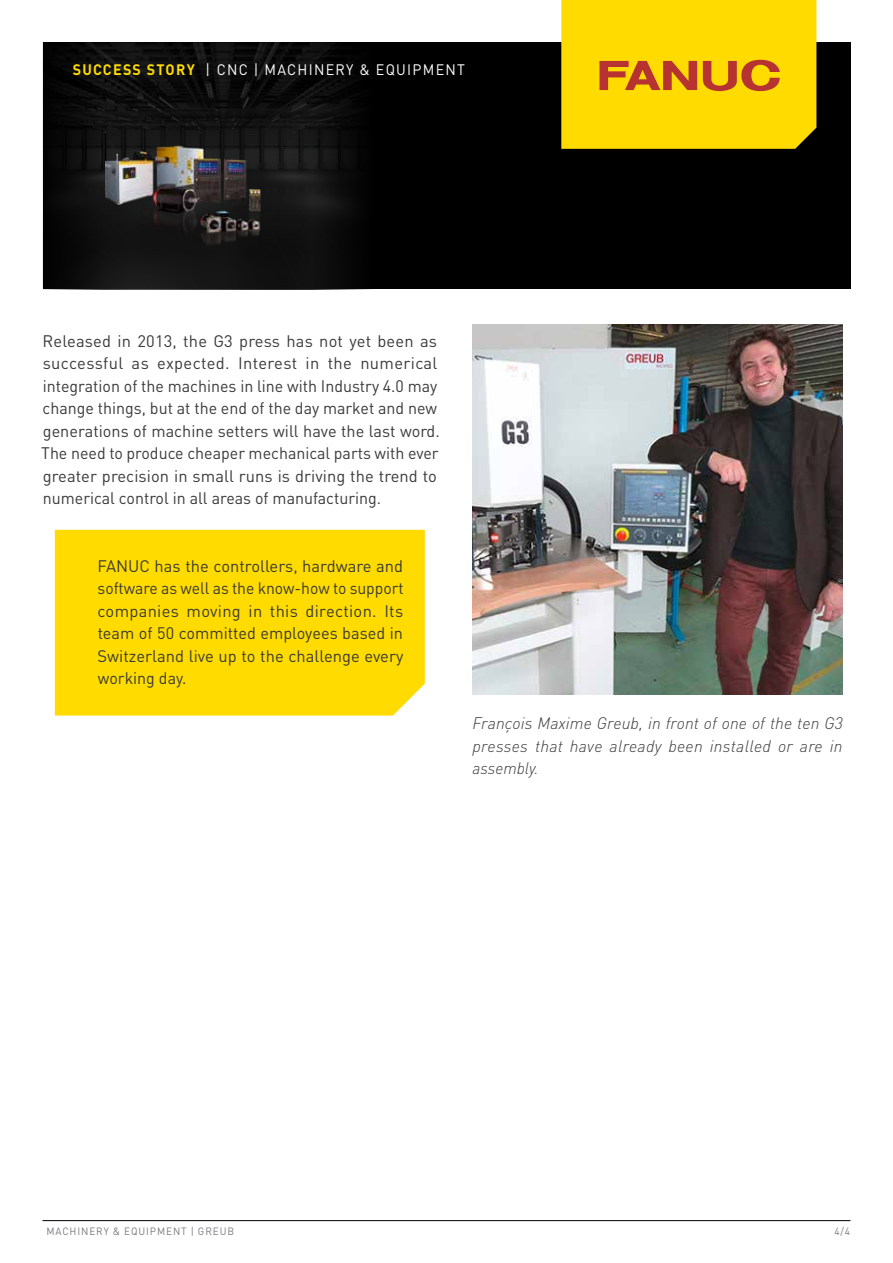
<style>
.page{position:relative;width:893px;height:1263px;background:#fff}
.page>*{position:absolute;margin:0;border:0;box-sizing:border-box;transform-origin:0 0}
.t1{font:16.5px/22.5px "DIN Pro";color:#393a39}
.t2{font:italic 300 16.5px/22.5px "DIN Pro";letter-spacing:.015em;color:#393a39;text-align:justify}
.t3{font:15px "DIN Pro";letter-spacing:.09em;color:#fff;scale:.95 1}
.t4{font:10.5px "DIN Pro";letter-spacing:.09em;color:#7b797e;scale:.95 1}
.s1{font-weight:700;color:#ffdb00}
</style>
<div class="page">
<svg style="left:43px;top:43px;width:807px;height:246px;background:#040404"></svg>
<hr style="left:43px;top:1220px;width:807px;height:1px;background:#000">
<svg style="left:561px;top:0;width:255px;height:149px;background:#f7cc04"></svg>
<img style="left:105px;top:131px;width:222px;height:133px">
<img style="left:472px;top:324px;width:370px;height:370px">
<div style="left:55px;top:530px;width:370px;height:186px;background:#ffdb00"></div>
<p class="t3" style="left:73px;top:60px;width:414px"><span class="s1">SUCCESS STORY</span> | CNC | MACHINERY &amp; EQUIPMENT</p>
<p class="t1" style="left:41px;top:329px;width:400px">Released in 2013, the G3 press has not yet been as successful as expected. Interest in the numerical integration of the machines in line with Industry 4.0 may change things, but at the end of the day market and new generations of machine setters will have the last word.<br>The need to produce cheaper mechanical parts with ever greater precision in small runs is driving the trend to numerical control in all areas of manufacturing.</p>
<p class="t1" style="left:97px;top:554px;width:308px;text-align:justify">FANUC has the controllers, hardware and software as well as the know-how to support companies moving in this direction. Its team of 50 committed employees based in Switzerland live up to the challenge every working day.</p>
<p class="t2" style="left:472px;top:712px;width:372px">François Maxime Greub, in front of one of the ten G3 presses that have already been installed or are in assembly.</p>
<p class="t4" style="left:46px;top:1224px;width:199px">MACHINERY &amp; EQUIPMENT | GREUB</p>
<p class="t4" style="left:835px;top:1224px;width:18px">4/4</p>
</div>
